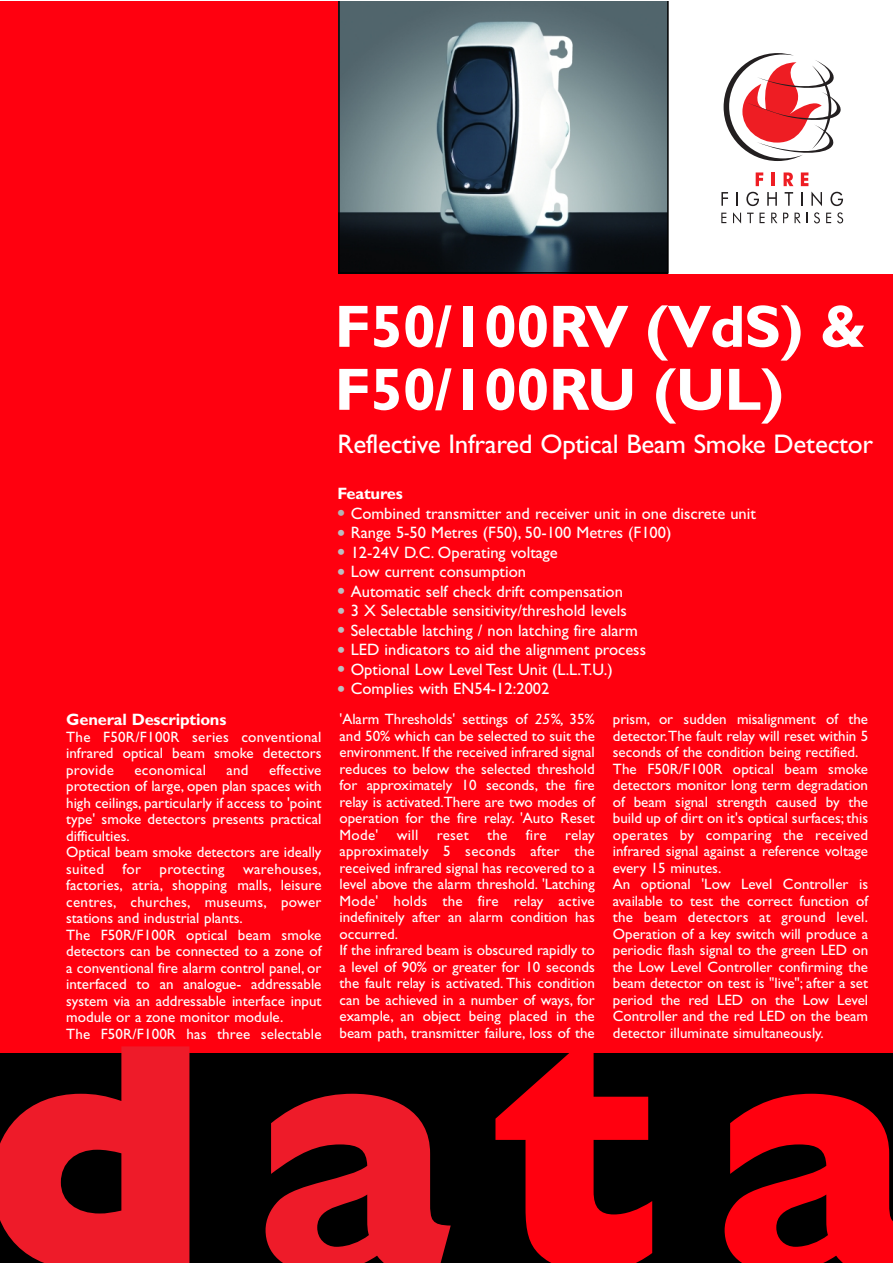
<style>
.page{position:relative;width:893px;height:1263px;background:#fff}
.page>*{position:absolute;margin:0;border:0;box-sizing:border-box;transform-origin:0 0}
.t1{font:800 327px "Gill Sans";color:#ee1b29}
.t2{font:700 60px/63px "Gill Sans";letter-spacing:-.01em;color:#fff}
.t3{font:27px "Gill Sans";letter-spacing:-.01em;color:#fff}
.t4{font:16.5px "Gill Sans";color:#fff}
.t5{font:700 16.5px "Gill Sans";letter-spacing:-.01em;color:#fff}
.t6{font:15px/16.5px "Gill Sans";color:#fff}
.t7{font:15px "Gill Sans";letter-spacing:.02em;color:#fff}
.s1{font-weight:700;font-size:21px;color:#b3b3b3}
.s2{font-weight:700;font-size:21px;color:#bcbdc0}
.s3{font-style:italic}
.s4{color:#ff000f}
</style>
<div class="page">
<div style="left:0;top:2px;width:892px;height:1261px;background:#ff000f"></div>
<svg style="left:338px;top:2px;width:329px;height:272px;background:#627279"></svg>
<div style="left:668px;top:2px;width:224px;height:272px;background:#fff"></div>
<div style="left:0;top:1054px;width:892px;height:209px;background:#000"></div>
<svg style="left:755px;top:172px;width:8px;height:14px"></svg>
<hr style="left:771px;top:172px;width:3px;height:14px;background:#ee1d23">
<svg style="left:783px;top:172px;width:10px;height:14px"></svg>
<svg style="left:800px;top:172px;width:8px;height:14px"></svg>
<svg style="left:721px;top:192px;width:7px;height:14px"></svg>
<svg style="left:736px;top:192px;width:2px;height:14px"></svg>
<svg style="left:746px;top:192px;width:13px;height:14px"></svg>
<svg style="left:767px;top:192px;width:9px;height:14px"></svg>
<svg style="left:784px;top:192px;width:9px;height:14px"></svg>
<svg style="left:801px;top:192px;width:1px;height:14px"></svg>
<svg style="left:811px;top:192px;width:11px;height:14px"></svg>
<svg style="left:830px;top:192px;width:13px;height:14px"></svg>
<svg style="left:721px;top:213px;width:5px;height:10px"></svg>
<svg style="left:733px;top:212px;width:8px;height:12px"></svg>
<svg style="left:747px;top:213px;width:6px;height:10px"></svg>
<svg style="left:759px;top:213px;width:5px;height:10px"></svg>
<svg style="left:771px;top:213px;width:6px;height:10px"></svg>
<svg style="left:783px;top:213px;width:5px;height:10px"></svg>
<svg style="left:794px;top:213px;width:6px;height:10px"></svg>
<svg style="left:814px;top:212px;width:5px;height:11px"></svg>
<svg style="left:826px;top:213px;width:5px;height:10px"></svg>
<svg style="left:837px;top:212px;width:6px;height:11px"></svg>
<svg style="left:723px;top:53px;width:118px;height:108px"></svg>
<hr style="left:667px;top:2px;width:1px;height:272px;background:#000">
<p class="t5" style="left:66px;top:714px;width:162px">General Descriptions</p>
<p class="t6" style="left:66px;top:730px;width:257px;text-align:justify">The F50R/F100R series conventional infrared optical beam smoke detectors provide</p>
<p class="t6" style="left:66px;top:763px;width:257px;text-indent:203px">effective protection of large, open plan spaces with high ceilings, particularly if access to 'point type' smoke detectors presents practical difficulties.<br>Optical beam smoke detectors are ideally suited for protecting warehouses, factories, atria, shopping malls, leisure centres, churches, museums, power stations and industrial plants.<br>The F50R/F100R optical beam smoke detectors can be connected to a zone of a conventional fire alarm control panel, or interfaced to an analogue- addressable system via an addressable interface input module or a zone monitor module.<br>The F50R/F100R has three selectable</p>
<p class="t7" style="left:134px;top:765px;width:73px">economical</p>
<p class="t6" style="left:226px;top:763px;width:24px">and</p>
<h2 class="t2" style="left:335px;top:302px;width:532px">F50/100RV (VdS) &amp;<br>F50/100RU (UL)</h2>
<h3 class="t3" style="left:337px;top:434px;width:537px">Reflective Infrared Optical Beam Smoke Detector</h3>
<p class="t5" style="left:337px;top:488px;width:67px">Features</p>
<p class="t4" style="left:337px;top:507px;width:420px"><span class="s1">•</span> Combined transmitter and receiver unit in one discrete unit</p>
<p class="t4" style="left:337px;top:527px;width:335px"><span class="s2">•</span> Range 5-50 Metres (F50), 50-100 Metres (F100)</p>
<p class="t4" style="left:337px;top:546px;width:222px"><span class="s2">•</span> 12-24V D.C. Operating voltage</p>
<p class="t4" style="left:337px;top:566px;width:190px"><span class="s2">•</span> Low current consumption</p>
<p class="t4" style="left:337px;top:585px;width:287px"><span class="s2">•</span> Automatic self check drift compensation</p>
<p class="t4" style="left:337px;top:605px;width:291px"><span class="s2">•</span> 3 X Selectable sensitivity/threshold levels</p>
<p class="t4" style="left:337px;top:624px;width:302px"><span class="s2">•</span> Selectable latching / non latching fire alarm</p>
<p class="t4" style="left:337px;top:644px;width:310px"><span class="s2">•</span> LED indicators to aid the alignment process</p>
<p class="t4" style="left:337px;top:663px;width:277px"><span class="s2">•</span> Optional Low Level Test Unit (L.L.T.U.)</p>
<p class="t4" style="left:337px;top:683px;width:213px"><span class="s2">•</span> Complies with EN54-12:2002</p>
<p class="t6" style="left:339px;top:713px;width:257px">'Alarm Thresholds' settings of <span class="s3">25%,</span> 35% and 50% which can be selected to suit the environment. If the received infrared signal reduces to below the selected threshold for approximately 10 seconds, the fire relay is activated.There are two modes of operation for the fire relay. 'Auto Reset Mode' will reset the fire relay approximately 5 seconds after the received infrared signal has recovered to a level above the alarm threshold. 'Latching Mode' holds the fire relay active indefinitely after an alarm condition has occurred.<br>If the infrared beam is obscured rapidly to a level of 90% or greater for 10 seconds the fault relay is activated. This condition can be achieved in a number of ways, for example, an object being placed in the beam path, transmitter failure, loss of the</p>
<p class="t6" style="left:613px;top:713px;width:257px">prism, or sudden misalignment of the detector.The fault relay will reset within 5 seconds of the condition being rectified.<br>The F50R/F100R optical beam smoke detectors monitor long term degradation of beam signal strength caused by the build up of dirt on it's optical surfaces; this operates by comparing the received infrared signal against a reference voltage every 15 minutes.<br>An optional 'Low Level Controller is available to test the correct function of the beam detectors at ground level.<br>Operation of a key switch will produce a periodic flash signal to the green LED on the Low Level Controller confirming the beam detector on test is "live"; after a set period the red LED on the Low Level Controller and the red LED on the beam detector illuminate simultaneously.</p>
<h1 class="t1" style="left:-20px;top:1046px;width:935px">da<span class="s4">ta</span></h1>
</div>
